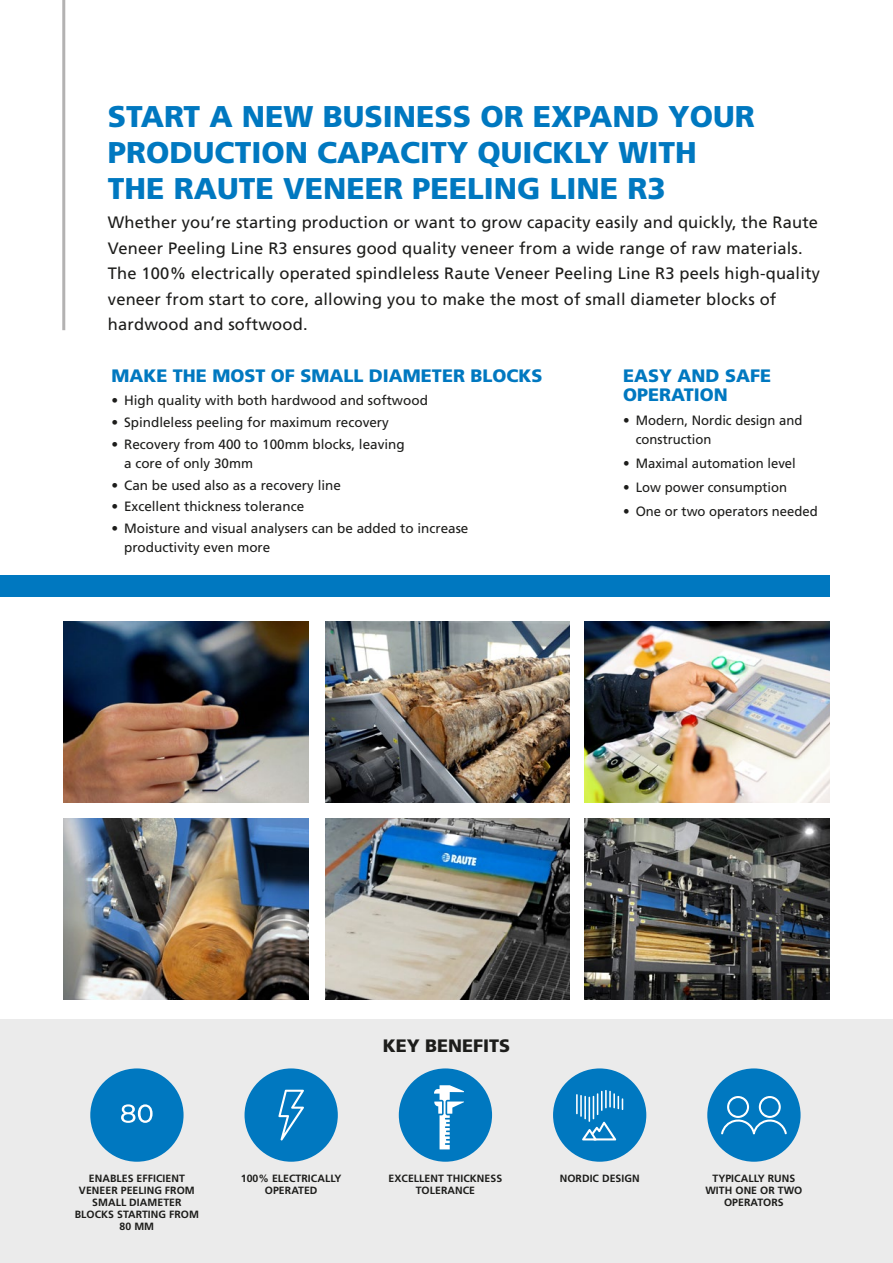
<style>
.page{position:relative;width:893px;height:1263px;background:#fff}
.page>*{position:absolute;margin:0;border:0;box-sizing:border-box;transform-origin:0 0}
.t1{font:900 30px/36px "Frutiger LT Std";color:#0078c0}
.t2{font:900 18px/19.5px "Frutiger LT Std";color:#0078c0}
.t3{font:900 18px "Frutiger LT Std";color:#1d1d1b}
.t4{font:16.5px/25.5px "Frutiger LT Std";letter-spacing:.01em;color:#1d1d1b}
.t5{font:13.5px/19.5px "Frutiger LT Std";color:#1d1d1b}
.t6{font:700 10.5px/12px "Frutiger LT Std";letter-spacing:.005em;color:#1d1d1b;text-align:center}
</style>
<div class="page">
<img style="left:64px;top:818px;width:244px;height:181px">
<img style="left:64px;top:621px;width:244px;height:181px">
<img style="left:325px;top:818px;width:245px;height:181px">
<img style="left:325px;top:621px;width:245px;height:181px">
<img style="left:584px;top:621px;width:245px;height:181px">
<img style="left:584px;top:818px;width:245px;height:181px">
<div style="left:0;top:1020px;width:893px;height:243px;background:#ebebeb"></div>
<div style="left:0;top:575px;width:829px;height:21px;background:#0078c0"></div>
<div style="left:90px;top:1068px;width:94px;height:94px;background:#0078c0;border-radius:50%"></div>
<svg style="left:121px;top:1104px;width:32px;height:19px"></svg>
<div style="left:707px;top:1068px;width:94px;height:94px;background:#0078c0;border-radius:50%"></div>
<svg style="left:721px;top:1096px;width:66px;height:38px"></svg>
<div style="left:553px;top:1068px;width:93px;height:94px;background:#0078c0;border-radius:50%"></div>
<svg style="left:576px;top:1090px;width:47px;height:50px"></svg>
<div style="left:245px;top:1068px;width:93px;height:94px;background:#0078c0;border-radius:50%"></div>
<svg style="left:278px;top:1090px;width:26px;height:50px"></svg>
<div style="left:399px;top:1068px;width:93px;height:94px;background:#0078c0;border-radius:50%"></div>
<svg style="left:434px;top:1085px;width:30px;height:64px"></svg>
<hr style="left:62px;top:0;width:3px;height:330px;background:#b3b2b2">
<h1 class="t1" style="left:108px;top:98px;width:648px">START A NEW BUSINESS OR EXPAND YOUR<br>PRODUCTION CAPACITY QUICKLY WITH<br>THE RAUTE VENEER PEELING LINE R3</h1>
<p class="t4" style="left:108px;top:210px;width:713px">Whether you’re starting production or want to grow capacity easily and quickly, the Raute Veneer Peeling Line R3 ensures good quality veneer from a wide range of raw materials.<br>The 100% electrically operated spindleless Raute Veneer Peeling Line R3 peels high-quality veneer from start to core, allowing you to make the most of small diameter blocks of hardwood and softwood.</p>
<h2 class="t2" style="left:111px;top:365px;width:433px">MAKE THE MOST OF SMALL DIAMETER BLOCKS</h2>
<p class="t5" style="left:111px;top:391px;width:318px">• High quality with both hardwood and softwood</p>
<p class="t5" style="left:111px;top:412px;width:279px">• Spindleless peeling for maximum recovery</p>
<p class="t5" style="left:124px;top:434px;width:282px;text-indent:-13px">• Recovery from 400 to 100mm blocks, leaving a core of only 30mm</p>
<p class="t5" style="left:111px;top:475px;width:231px">• Can be used also as a recovery line</p>
<p class="t5" style="left:111px;top:497px;width:194px">• Excellent thickness tolerance</p>
<p class="t5" style="left:124px;top:518px;width:346px;text-indent:-13px">• Moisture and visual analysers can be added to increase productivity even more</p>
<h2 class="t2" style="left:623px;top:365px;width:150px">EASY AND SAFE<br>OPERATION</h2>
<p class="t5" style="left:636px;top:410px;width:168px;text-indent:-13px">• Modern, Nordic design and construction</p>
<p class="t5" style="left:623px;top:454px;width:174px">• Maximal automation level</p>
<p class="t5" style="left:623px;top:477px;width:166px">• Low power consumption</p>
<p class="t5" style="left:623px;top:501px;width:196px">• One or two operators needed</p>
<h2 class="t3" style="left:383px;top:1035px;width:129px">KEY BENEFITS</h2>
<p class="t6" style="left:241px;top:1172px;width:102px">100% ELECTRICALLY<br>OPERATED</p>
<p class="t6" style="left:75px;top:1172px;width:126px">ENABLES EFFICIENT<br>VENEER PEELING FROM<br>SMALL DIAMETER<br>BLOCKS STARTING FROM<br>80 MM</p>
<p class="t6" style="left:389px;top:1172px;width:115px">EXCELLENT THICKNESS<br>TOLERANCE</p>
<p class="t6" style="left:560px;top:1172px;width:81px">NORDIC DESIGN</p>
<p class="t6" style="left:705px;top:1172px;width:99px">TYPICALLY RUNS<br>WITH ONE OR TWO<br>OPERATORS</p>
</div>
